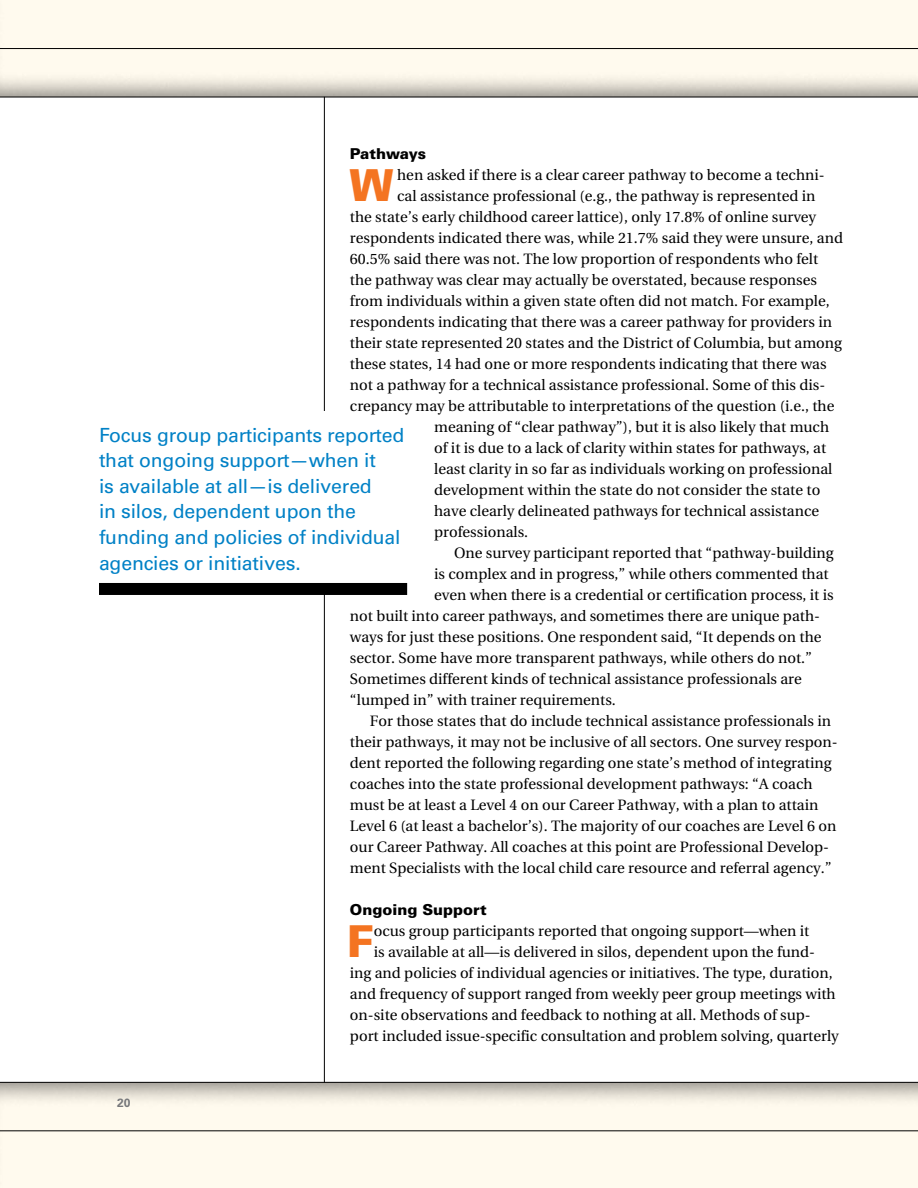
<style>
.page{position:relative;width:918px;height:1188px;background:#fff}
.page>*{position:absolute;margin:0;border:0;box-sizing:border-box;transform-origin:0 0}
.t1{font:900 44.1px "Univers LT Std";color:#f47421}
.t2{font:19.5px/25.5px "Univers LT Std";letter-spacing:-.01em;color:#0081c6}
.t3{font:15px "Utopia";color:#000}
.t4{font:900 15px "Univers LT Std";color:#000}
.t5{font:700 12px "Univers LT Std";color:#77787b}
</style>
<div class="page">
<div style="left:0;top:1076px;width:918px;height:112px;background:#000;opacity:.45"></div>
<hr style="left:0;top:1082px;width:918px;height:1px;background:#000">
<div style="left:0;top:0;width:918px;height:99px;background:#000;opacity:.45"></div>
<hr style="left:0;top:1131px;width:918px;height:1px;background:#000">
<hr style="left:0;top:48px;width:918px;height:1px;background:#000">
<hr style="left:0;top:97px;width:918px;height:1px;background:#000">
<hr style="left:324px;top:97px;width:1px;height:986px;background:#000">
<div style="left:99px;top:583px;width:308px;height:12px;background:#000"></div>
<p class="t4" style="left:350px;top:145px;width:78px">Pathways</p>
<h1 class="t1" style="left:350px;top:158px;width:46px">W</h1>
<p class="t3" style="left:397px;top:167px;width:429px">hen asked if there is a clear career pathway to become a techni-</p>
<p class="t3" style="left:397px;top:188px;width:420px">cal assistance professional (e.g., the pathway is represented in</p>
<p class="t3" style="left:350px;top:209px;width:468px">the state’s early childhood career lattice), only 17.8% of online survey</p>
<p class="t3" style="left:350px;top:230px;width:495px">respondents indicated there was, while 21.7% said they were unsure, and</p>
<p class="t3" style="left:350px;top:251px;width:470px">60.5% said there was not. The low proportion of respondents who felt</p>
<p class="t3" style="left:350px;top:272px;width:469px">the pathway was clear may actually be overstated, because responses</p>
<p class="t3" style="left:350px;top:293px;width:481px">from individuals within a given state often did not match. For example,</p>
<p class="t3" style="left:350px;top:314px;width:484px">respondents indicating that there was a career pathway for providers in</p>
<p class="t3" style="left:350px;top:335px;width:494px">their state represented 20 states and the District of Columbia, but among</p>
<p class="t3" style="left:350px;top:356px;width:478px">these states, 14 had one or more respondents indicating that there was</p>
<p class="t3" style="left:350px;top:377px;width:477px">not a pathway for a technical assistance professional. Some of this dis-</p>
<p class="t3" style="left:350px;top:398px;width:486px">crepancy may be attributable to interpretations of the question (i.e., the</p>
<p class="t3" style="left:434px;top:419px;width:397px">meaning of “clear pathway”), but it is also likely that much</p>
<p class="t3" style="left:434px;top:440px;width:394px">of it is due to a lack of clarity within states for pathways, at</p>
<p class="t3" style="left:434px;top:461px;width:400px">least clarity in so far as individuals working on professional</p>
<p class="t3" style="left:434px;top:482px;width:388px">development within the state do not consider the state to</p>
<p class="t3" style="left:434px;top:503px;width:386px">have clearly delineated pathways for technical assistance</p>
<p class="t3" style="left:434px;top:524px;width:96px">professionals.</p>
<p class="t3" style="left:454px;top:545px;width:381px">One survey participant reported that “pathway-building</p>
<p class="t3" style="left:434px;top:566px;width:396px">is complex and in progress,” while others commented that</p>
<p class="t3" style="left:434px;top:587px;width:401px">even when there is a credential or certification process, it is</p>
<p class="t3" style="left:350px;top:608px;width:472px">not built into career pathways, and sometimes there are unique path-</p>
<p class="t3" style="left:350px;top:629px;width:473px">ways for just these positions. One respondent said, “It depends on the</p>
<p class="t3" style="left:350px;top:650px;width:464px">sector. Some have more transparent pathways, while others do not.”</p>
<p class="t3" style="left:350px;top:671px;width:453px">Sometimes different kinds of technical assistance professionals are</p>
<p class="t3" style="left:350px;top:692px;width:267px">“lumped in” with trainer requirements.</p>
<p class="t3" style="left:370px;top:713px;width:463px">For those states that do include technical assistance professionals in</p>
<p class="t3" style="left:350px;top:734px;width:489px">their pathways, it may not be inclusive of all sectors. One survey respon-</p>
<p class="t3" style="left:350px;top:755px;width:483px">dent reported the following regarding one state’s method of integrating</p>
<p class="t3" style="left:350px;top:776px;width:464px">coaches into the state professional development pathways: “A coach</p>
<p class="t3" style="left:350px;top:797px;width:470px">must be at least a Level 4 on our Career Pathway, with a plan to attain</p>
<p class="t3" style="left:350px;top:818px;width:488px">Level 6 (at least a bachelor’s). The majority of our coaches are Level 6 on</p>
<p class="t3" style="left:350px;top:839px;width:481px">our Career Pathway. All coaches at this point are Professional Develop-</p>
<p class="t3" style="left:350px;top:860px;width:483px">ment Specialists with the local child care resource and referral agency.”</p>
<p class="t4" style="left:350px;top:901px;width:138px">Ongoing Support</p>
<h1 class="t1" style="left:347px;top:914px;width:28px">F</h1>
<p class="t3" style="left:374px;top:923px;width:437px">ocus group participants reported that ongoing support—when it</p>
<h2 class="t2" style="left:99px;top:422px;width:307px">Focus group participants reported that ongoing support—when it<br>is available at all—is delivered<br>in silos, dependent upon the funding and policies of individual agencies or initiatives.</h2>
<p class="t3" style="left:374px;top:944px;width:443px">is available at all—is delivered in silos, dependent upon the fund-</p>
<p class="t3" style="left:350px;top:965px;width:484px">ing and policies of individual agencies or initiatives. The type, duration,</p>
<p class="t3" style="left:350px;top:986px;width:487px">and frequency of support ranged from weekly peer group meetings with</p>
<p class="t3" style="left:350px;top:1007px;width:462px">on-site observations and feedback to nothing at all. Methods of sup-</p>
<p class="t3" style="left:350px;top:1028px;width:490px">port included issue-specific consultation and problem solving, quarterly</p>
<p class="t5" style="left:117px;top:1095px;width:15px">20</p>
</div>
